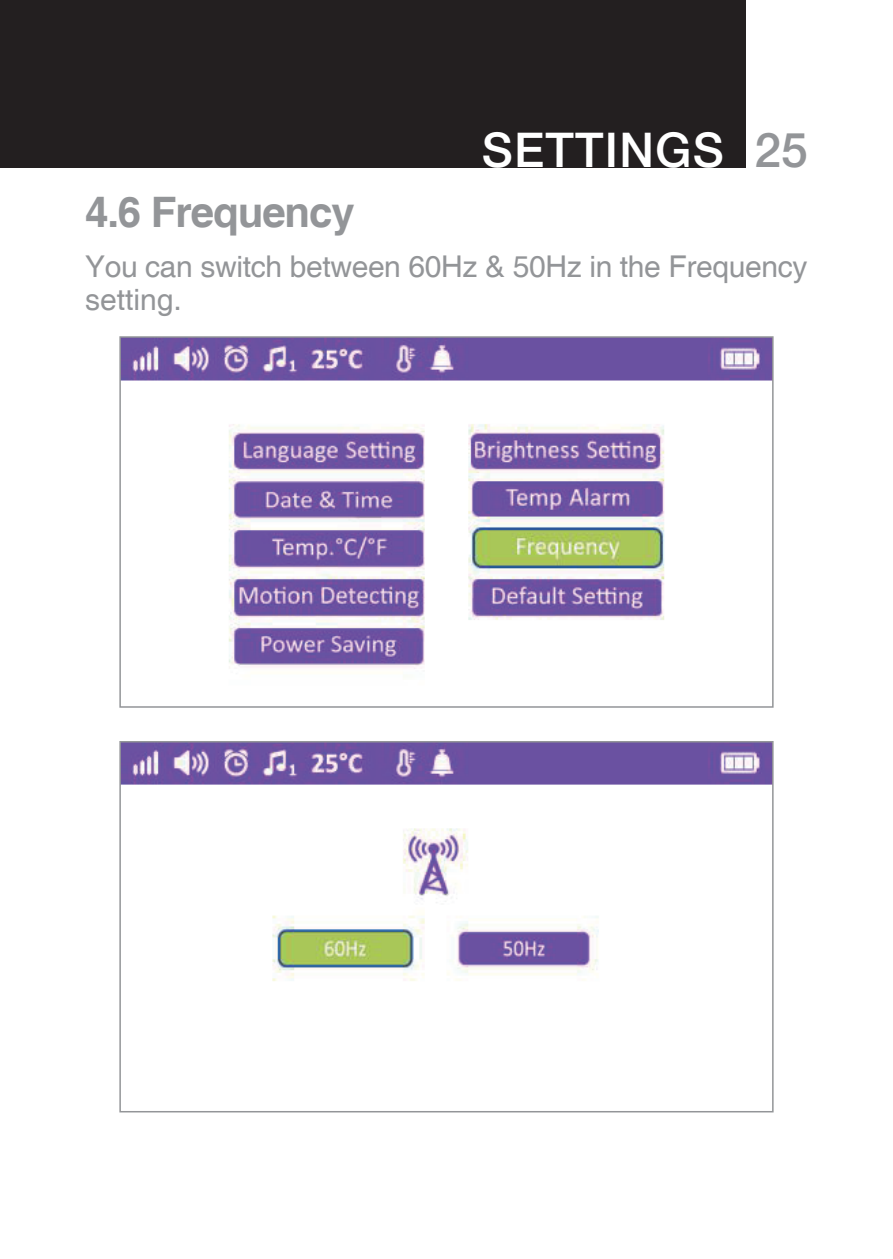
<style>
.page{position:relative;width:893px;height:1259px;background:#fff}
.page>*{position:absolute;margin:0;border:0;box-sizing:border-box;transform-origin:0 0}
.t1{font:500 48px "Helvetica Neue LT Std";letter-spacing:.025em;color:#fff}
.t2{font:700 42px "Helvetica";letter-spacing:-.025em;color:#939598}
.t3{font:30px/33px "Helvetica";letter-spacing:-.01em;color:#939598}
.s1{color:#939598}
</style>
<div class="page">
<div style="left:0;top:0;width:745px;height:167px;background:#231f20"></div>
<img style="left:122px;top:339px;width:649px;height:330px">
<div style="left:119px;top:336px;width:655px;height:372px;border:2px solid #939598"></div>
<img style="left:122px;top:744px;width:649px;height:237px">
<div style="left:119px;top:741px;width:655px;height:371px;border:2px solid #939598"></div>
<h1 class="t1" style="left:482px;top:121px;width:328px">SETTINGS <span class="s1">25</span></h1>
<h2 class="t2" style="left:85px;top:187px;width:271px">4.6 Frequency</h2>
<p class="t3" style="left:85px;top:251px;width:724px">You can switch between 60Hz &amp; 50Hz in the Frequency setting.</p>
</div>
